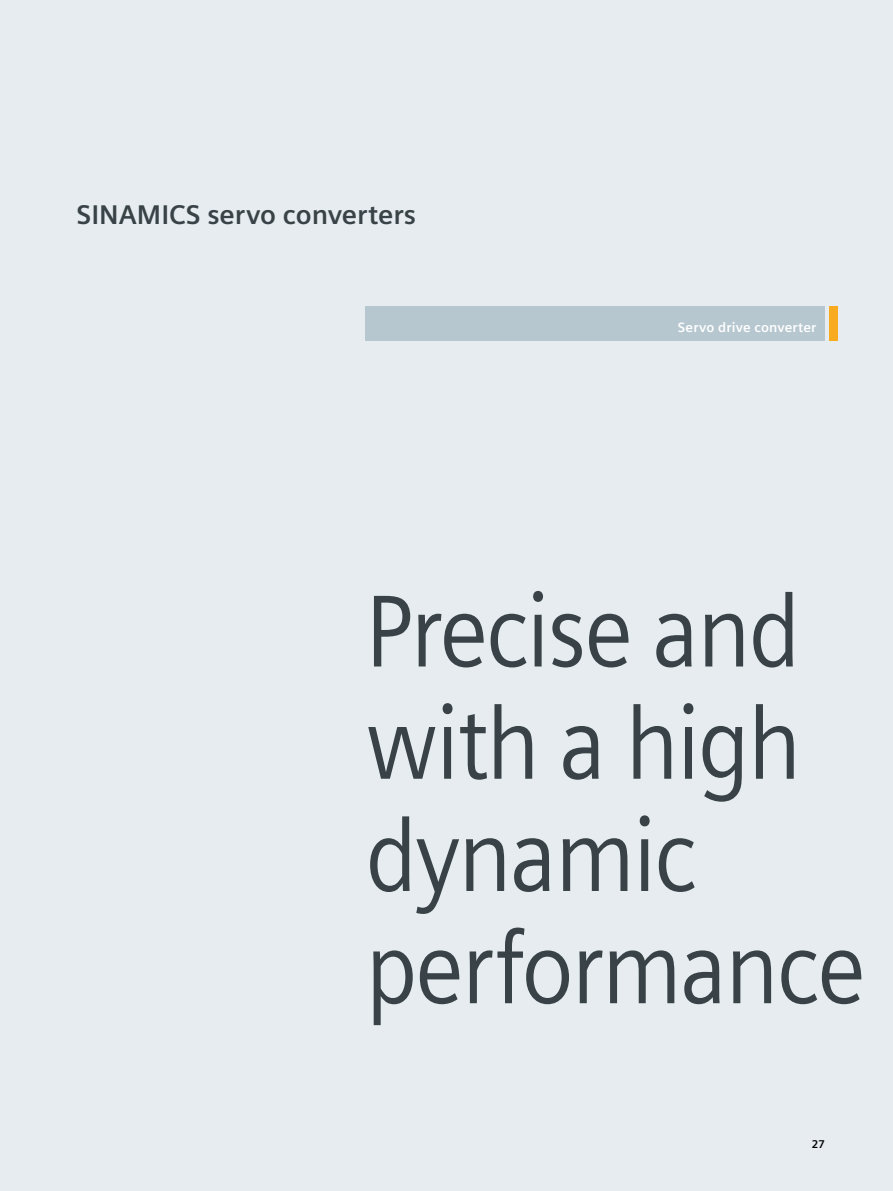
<style>
.page{position:relative;width:893px;height:1191px;background:#e6ecf0}
.page>*{position:absolute;margin:0;border:0;box-sizing:border-box;transform-origin:0 0}
.t1{font:102px/112.2px "Siemens Sans Global";letter-spacing:-.02em;color:#384247;scale:.9 1}
.t2{font:700 27px "Siemens Sans Global";color:#384247}
.t3{font:700 13.5px "Siemens Sans Global";letter-spacing:.015em;color:#fff}
.t4{font:700 11.25px "Siemens Sans Global";color:#000}
</style>
<div class="page">
<div style="left:366px;top:306px;width:459px;height:34px;background:#b7c7d0"></div>
<div style="left:829px;top:306px;width:9px;height:34px;background:#f8ab1f"></div>
<p class="t2" style="left:77px;top:199px;width:341px">SINAMICS servo converters</p>
<p class="t3" style="left:678px;top:319px;width:140px">Servo drive converter</p>
<p class="t1" style="left:366px;top:579px;width:557px">Precise and with a high dynamic performance</p>
<p class="t4" style="left:812px;top:1137px;width:15px">27</p>
</div>
